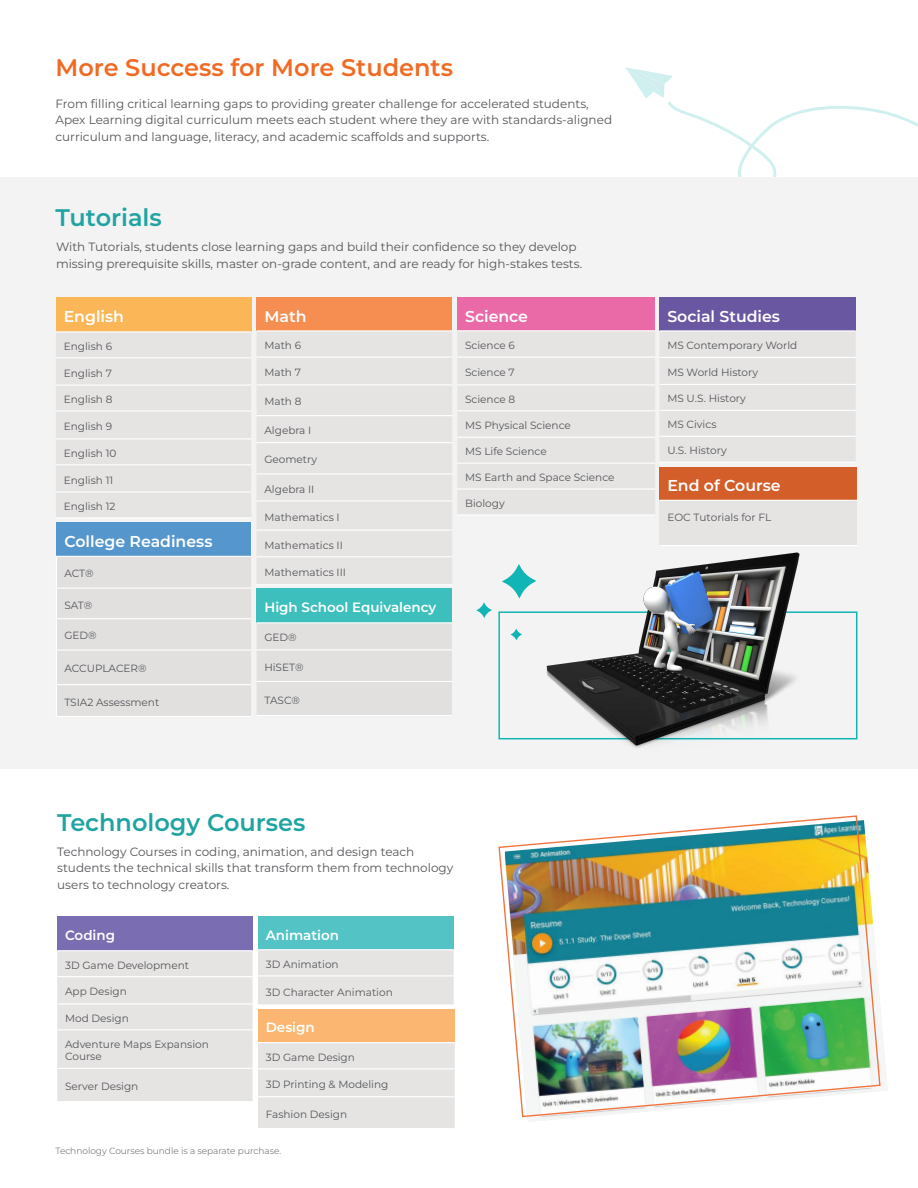
<style>
.page{position:relative;width:918px;height:1188px;background:#fff}
.page>*{position:absolute;margin:0;border:0;box-sizing:border-box;transform-origin:0 0}
.t1{font:600 24px "Montserrat";color:#f06a23}
.t2{font:600 24px "Montserrat";color:#1fa4a3}
.t3{font:600 15.75px "Montserrat";color:#fff}
.t4{font:600 13.5px "Montserrat";color:#fff}
.t5{font:12px/16.5px "Montserrat";color:#55565a}
.t6{font:10.5px/12.6px "Montserrat";color:#55565a}
.t7{font:300 9px "Montserrat";color:#55565a}
.s1{color:#555659}
</style>
<div class="page">
<div style="left:57px;top:916px;width:196px;height:35px;background:#7a6db1"></div>
<div style="left:258px;top:916px;width:196px;height:34px;background:#53c3c6"></div>
<hr style="left:258px;top:949px;width:196px;height:1px;background:#fff">
<svg style="left:57px;top:950px;width:398px;height:178px;background:#eae3db"></svg>
<hr style="left:258px;top:1042px;width:197px;height:1px;background:#fff">
<hr style="left:258px;top:1068px;width:197px;height:1px;background:#fff">
<hr style="left:258px;top:1096px;width:197px;height:1px;background:#fff">
<div style="left:0;top:177px;width:918px;height:592px;background:#f3f3f3"></div>
<div style="left:257px;top:588px;width:195px;height:35px;background:#3dbfbd"></div>
<div style="left:257px;top:624px;width:195px;height:91px;background:#e1e0df"></div>
<hr style="left:257px;top:622px;width:195px;height:1px;background:#fff">
<hr style="left:257px;top:649px;width:195px;height:1px;background:#fff">
<hr style="left:257px;top:681px;width:195px;height:1px;background:#fff">
<hr style="left:257px;top:715px;width:195px;height:1px;background:#fff">
<div style="left:56px;top:297px;width:195px;height:35px;background:#fbb657"></div>
<div style="left:56px;top:333px;width:195px;height:184px;background:#e5e4e3"></div>
<hr style="left:56px;top:331px;width:195px;height:1px;background:#fff">
<hr style="left:56px;top:357px;width:195px;height:1px;background:#fff">
<hr style="left:56px;top:385px;width:195px;height:1px;background:#fff">
<hr style="left:56px;top:410px;width:195px;height:2px;background:#fff">
<hr style="left:56px;top:438px;width:195px;height:1px;background:#fff">
<hr style="left:56px;top:464px;width:195px;height:1px;background:#fff">
<hr style="left:56px;top:491px;width:195px;height:2px;background:#fff">
<hr style="left:56px;top:517px;width:195px;height:2px;background:#fff">
<div style="left:659px;top:297px;width:197px;height:34px;background:#6a57a1"></div>
<hr style="left:659px;top:330px;width:197px;height:2px;background:#fff">
<div style="left:257px;top:297px;width:195px;height:34px;background:#f68e52"></div>
<div style="left:257px;top:332px;width:195px;height:252px;background:#e5e4e3"></div>
<hr style="left:257px;top:330px;width:195px;height:2px;background:#fff">
<hr style="left:257px;top:357px;width:195px;height:1px;background:#fff">
<hr style="left:257px;top:384px;width:195px;height:1px;background:#fff">
<hr style="left:257px;top:415px;width:195px;height:1px;background:#fff">
<hr style="left:257px;top:442px;width:195px;height:1px;background:#fff">
<hr style="left:257px;top:473px;width:195px;height:2px;background:#fff">
<hr style="left:257px;top:500px;width:195px;height:2px;background:#fff">
<hr style="left:257px;top:530px;width:195px;height:1px;background:#fff">
<hr style="left:257px;top:556px;width:195px;height:1px;background:#fff">
<hr style="left:257px;top:584px;width:195px;height:1px;background:#fff">
<div style="left:457px;top:297px;width:198px;height:34px;background:#ea6aa8"></div>
<div style="left:457px;top:331px;width:399px;height:183px;background:#e5e4e3"></div>
<hr style="left:457px;top:330px;width:198px;height:1px;background:#fff">
<hr style="left:457px;top:357px;width:198px;height:1px;background:#fff">
<hr style="left:457px;top:384px;width:198px;height:1px;background:#fff">
<hr style="left:457px;top:410px;width:198px;height:1px;background:#fff">
<hr style="left:457px;top:437px;width:198px;height:1px;background:#fff">
<hr style="left:457px;top:463px;width:198px;height:1px;background:#fff">
<hr style="left:457px;top:488px;width:198px;height:2px;background:#fff">
<hr style="left:457px;top:514px;width:198px;height:2px;background:#fff">
<div style="left:56px;top:522px;width:195px;height:34px;background:#5597cd"></div>
<div style="left:56px;top:557px;width:195px;height:159px;background:#e1e0df"></div>
<hr style="left:56px;top:618px;width:195px;height:1px;background:#fff">
<hr style="left:56px;top:619px;width:1px;height:31px;background:#fff">
<hr style="left:56px;top:650px;width:195px;height:1px;background:#fff">
<hr style="left:56px;top:651px;width:1px;height:33px;background:#fff">
<hr style="left:56px;top:684px;width:195px;height:1px;background:#fff">
<hr style="left:56px;top:685px;width:1px;height:31px;background:#fff">
<hr style="left:56px;top:716px;width:195px;height:1px;background:#fff">
<div style="left:659px;top:467px;width:198px;height:33px;background:#d45e29"></div>
<div style="left:659px;top:500px;width:198px;height:46px;background:#e5e4e3"></div>
<hr style="left:659px;top:500px;width:198px;height:1px;background:#fff">
<hr style="left:659px;top:545px;width:198px;height:1px;background:#fff">
<div style="left:498px;top:611px;width:359px;height:128px;border:2px solid #12b5b6"></div>
<svg style="left:476px;top:564px;width:60px;height:76px"></svg>
<svg style="left:625px;top:67px;width:293px;height:110px"></svg>
<img style="left:498px;top:815px;width:383px;height:303px">
<img style="left:537px;top:552px;width:267px;height:196px">
<h1 class="t1" style="left:55px;top:50px;width:399px">More Success for More Students</h1>
<p class="t5" style="left:55px;top:95px;width:558px">From filling critical learning gaps to providing greater challenge for accelerated students,<br>Apex Learning digital curriculum meets each student where they are with standards-aligned curriculum and language, literacy, and academic scaffolds and supports.</p>
<h1 class="t2" style="left:55px;top:201px;width:108px">Tutorials</h1>
<p class="t5" style="left:56px;top:238px;width:528px">With Tutorials, students close learning gaps and build their confidence so they develop missing prerequisite skills, master on-grade content, and are ready for high-stakes tests.</p>
<h2 class="t3" style="left:64px;top:305px;width:62px">English</h2>
<p class="t6" style="left:64px;top:340px;width:50px">English 6</p>
<p class="t6" style="left:64px;top:366px;width:50px">English 7</p>
<p class="t6" style="left:64px;top:393px;width:50px">English 8</p>
<p class="t6" style="left:64px;top:420px;width:50px">English 9</p>
<p class="t6" style="left:64px;top:447px;width:54px">English 10</p>
<p class="t6" style="left:64px;top:473px;width:51px">English 11</p>
<p class="t6" style="left:64px;top:500px;width:53px">English 12</p>
<h2 class="t3" style="left:64px;top:530px;width:150px">College Readiness</h2>
<p class="t6" style="left:64px;top:567px;width:31px">ACT®</p>
<p class="t6" style="left:64px;top:598px;width:30px">SAT®</p>
<p class="t6" style="left:64px;top:629px;width:34px">GED®</p>
<p class="t6" style="left:64px;top:662px;width:84px">ACCUPLACER®</p>
<p class="t6" style="left:64px;top:695px;width:96px">TSIA2 Assessment</p>
<h2 class="t3" style="left:264px;top:305px;width:44px">Math</h2>
<p class="t6" style="left:264px;top:339px;width:38px">Math 6</p>
<p class="t6" style="left:264px;top:366px;width:38px">Math 7</p>
<p class="t6" style="left:264px;top:395px;width:39px">Math 8</p>
<p class="t6" style="left:264px;top:424px;width:48px">Algebra I</p>
<p class="t6" style="left:264px;top:453px;width:54px">Geometry</p>
<p class="t6" style="left:264px;top:482px;width:52px">Algebra II</p>
<p class="t6" style="left:264px;top:510px;width:77px">Mathematics I</p>
<p class="t6" style="left:264px;top:538px;width:80px">Mathematics II</p>
<p class="t6" style="left:264px;top:565px;width:83px">Mathematics III</p>
<p class="t4" style="left:264px;top:598px;width:173px">High School Equivalency</p>
<p class="t6" style="left:264px;top:631px;width:34px">GED®</p>
<p class="t6" style="left:264px;top:660px;width:41px">HiSET®</p>
<p class="t6" style="left:264px;top:693px;width:37px">TASC®</p>
<h2 class="t3" style="left:465px;top:305px;width:64px">Science</h2>
<p class="t6" style="left:465px;top:339px;width:51px">Science 6</p>
<p class="t6" style="left:465px;top:366px;width:51px">Science 7</p>
<p class="t6" style="left:465px;top:393px;width:52px">Science 8</p>
<p class="t6" style="left:465px;top:419px;width:107px">MS Physical Science</p>
<p class="t6" style="left:465px;top:445px;width:83px">MS Life Science</p>
<p class="t6" style="left:465px;top:471px;width:151px">MS Earth and Space Science</p>
<p class="t6" style="left:465px;top:497px;width:41px">Biology</p>
<h1 class="t2" style="left:57px;top:805px;width:250px">Technology Courses</h1>
<p class="t5" style="left:57px;top:843px;width:398px">Technology Courses in coding, animation, and design teach students the technical skills that transform them from technology users to technology creators.</p>
<p class="t4" style="left:65px;top:926px;width:52px">Coding</p>
<p class="t6" style="left:65px;top:958px;width:126px">3D Game Development</p>
<p class="t6" style="left:65px;top:985px;width:63px">App Design</p>
<p class="t6" style="left:65px;top:1012px;width:65px">Mod Design</p>
<p class="t6" style="left:65px;top:1037px;width:145px">Adventure Maps Expansion<br>Course</p>
<p class="t6" style="left:65px;top:1080px;width:75px">Server Design</p>
<p class="t4" style="left:266px;top:925px;width:75px">Animation</p>
<p class="t6" style="left:266px;top:958px;width:74px">3D Animation</p>
<p class="t6" style="left:266px;top:985px;width:129px">3D Character Animation</p>
<p class="t4" style="left:266px;top:1018px;width:51px">Design</p>
<p class="t6" style="left:266px;top:1050px;width:91px">3D Game Design</p>
<p class="t6" style="left:266px;top:1078px;width:124px">3D Printing &amp; Modeling</p>
<p class="t6" style="left:266px;top:1107px;width:83px">Fashion <span class="s1">Design</span></p>
<p class="t7" style="left:55px;top:1144px;width:227px">Technology Courses bundle is a separate purchase.</p>
<h2 class="t3" style="left:667px;top:305px;width:114px">Social Studies</h2>
<p class="t6" style="left:667px;top:339px;width:131px">MS Contemporary World</p>
<p class="t6" style="left:667px;top:366px;width:92px">MS World History</p>
<p class="t6" style="left:667px;top:392px;width:80px">MS U.S. History</p>
<p class="t6" style="left:667px;top:418px;width:51px">MS Civics</p>
<p class="t6" style="left:667px;top:444px;width:61px">U.S. History</p>
<h2 class="t3" style="left:667px;top:474px;width:115px">End of Course</h2>
<p class="t6" style="left:667px;top:510px;width:105px">EOC Tutorials for FL</p>
</div>
